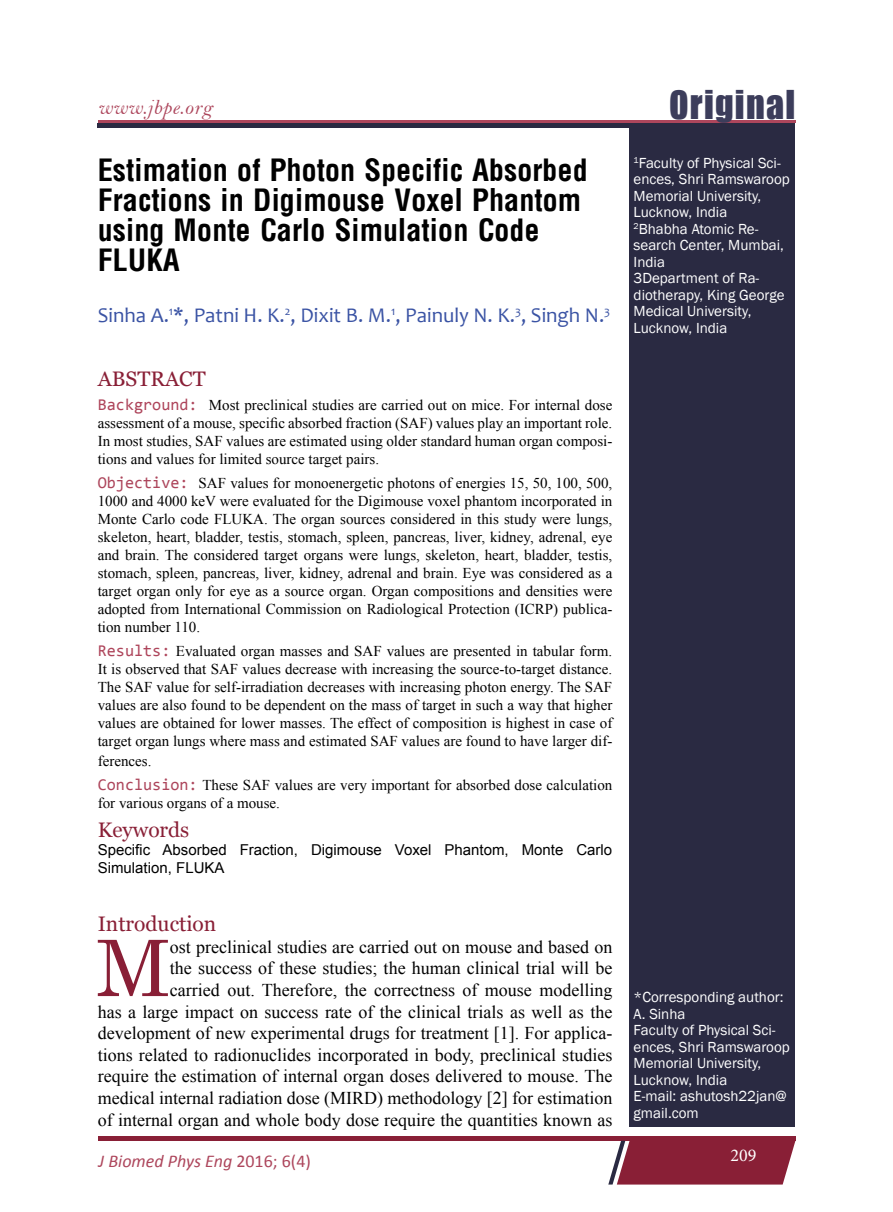
<style>
.page{position:relative;width:893px;height:1212px;background:#fff}
.page>*{position:absolute;margin:0;border:0;box-sizing:border-box;transform-origin:0 0}
.t1{font:77.85px "Century Schoolbook";color:#891f36}
.t2{font:40.5px "Billboard";letter-spacing:.03em;color:#3c3d5b}
.t3{font:700 30px/30px "Arena Condensed";color:#000}
.t4{font:21px "Candara";color:#3a53a4}
.t5{font:21px "Georgia";color:#891f36}
.t6{font:21px "Bell MT Italic";letter-spacing:.03em;color:#ad465c}
.t7{font:18px/21.6px "Times New Roman";color:#000;text-align:right}
.t8{font:italic 18px "Calibri";color:#ad465c}
.t9{font:18px "Minion Pro";color:#fff}
.t10{font:15px/18px "Times New Roman";color:#000;text-align:justify}
.t11{font:15px/16.5px "Franklin Gothic";color:#fff}
.t12{font:15px/18px "Arial";color:#000}
.s1{font-family:"Consolas";font-size:16.5px;color:#ae455b}
.s2{font-family:"Consolas";font-size:16.5px;color:#ad465c}
.s3{font-style:normal}
</style>
<div class="page">
<div style="left:98px;top:1136px;width:697px;height:5px;background:#891f36"></div>
<svg style="left:608px;top:1141px;width:187px;height:43px;background:#913348"></svg>
<hr style="left:98px;top:120px;width:698px;height:2px;background:#ad465c">
<div style="left:629px;top:126px;width:166px;height:1001px;background:#2a2a42"></div>
<div style="left:98px;top:123px;width:697px;height:5px;background:#2a2a42"></div>
<h3 class="t6" style="left:98px;top:94px;width:116px">www.jbpe.org</h3>
<h3 class="t3" style="left:98px;top:155px;width:492px">Estimation of Photon Specific Absorbed<br>Fractions in Digimouse Voxel Phantom using Monte Carlo Simulation Code<br>FLUKA</h3>
<h3 class="t4" style="left:98px;top:302px;width:514px">Sinha A.<sup>1</sup>*, Patni H. K.<sup>2</sup>, Dixit B. M.<sup>1</sup>, Painuly N. K.<sup>3</sup>, Singh N.<sup>3</sup></h3>
<h3 class="t5" style="left:98px;top:366px;width:109px">ABSTRACT</h3>
<p class="t10" style="left:98px;top:396px;width:516px"><span class="s1">Background:</span> Most preclinical studies are carried out on mice. For internal dose assessment of a mouse, specific absorbed fraction (SAF) values play an important role.<br>In most studies, SAF values are estimated using older standard human organ composi&shy;tions and values for limited source target pairs.</p>
<p class="t10" style="left:98px;top:474px;width:516px"><span class="s2">Objective</span><span class="s1">:</span> SAF values for monoenergetic photons of energies 15, 50, 100, 500, 1000 and 4000 keV were evaluated for the Digimouse voxel phantom incorporated in Monte Carlo code FLUKA. The organ sources considered in this study were lungs, skeleton, heart, bladder, testis, stomach, spleen, pancreas, liver, kidney, adrenal, eye and brain. The considered target organs were lungs, skeleton, heart, bladder, testis, stomach, spleen, pancreas, liver, kidney, adrenal and brain. Eye was considered as a target organ only for eye as a source organ. Organ compositions and densities were adopted from International Commission on Radiological Protection (ICRP) publica&shy;tion number 110.</p>
<p class="t10" style="left:98px;top:642px;width:516px"><span class="s1">Results:</span> Evaluated organ masses and SAF values are presented in tabular form.<br>It is observed that SAF values decrease with increasing the source-to-target distance.<br>The SAF value for self-irradiation decreases with increasing photon energy. The SAF values are also found to be dependent on the mass of target in such a way that higher values are obtained for lower masses. The effect of composition is highest in case of target organ lungs where mass and estimated SAF values are found to have larger dif-</p>
<p class="t10" style="left:98px;top:749px;width:516px;line-height:24px">ferences.<br><span class="s2">Conclusion:</span> These SAF values are very important for absorbed dose calculation</p>
<p class="t10" style="left:98px;top:794px;width:184px">for various organs of a mouse.</p>
<h3 class="t5" style="left:98px;top:817px;width:93px">Keywords</h3>
<p class="t12" style="left:98px;top:841px;width:516px">Specific Absorbed Fraction, Digimouse Voxel Phantom, Monte Carlo<br>Simulation, FLUKA</p>
<h3 class="t5" style="left:98px;top:911px;width:120px">Introduction</h3>
<h1 class="t1" style="left:97px;top:919px;width:75px">M</h1>
<p class="t7" style="left:98px;top:936px;width:516px">ost preclinical studies are carried out on mouse and based on<br>the success of these studies; the human clinical trial will be<br>carried out. Therefore, the correctness of mouse modelling<br>has a large impact on success rate of the clinical trials as well as the development of new experimental drugs for treatment [1]. For applica&shy;tions related to radionuclides incorporated in body, preclinical studies require the estimation of internal organ doses delivered to mouse. The medical internal radiation dose (MIRD) methodology [2] for estimation of internal organ and whole body dose require the quantities known as</p>
<p class="t8" style="left:99px;top:1148px;width:214px">J Biomed Phys Eng <span class="s3">2016; 6(4)</span></p>
<h2 class="t2" style="left:669px;top:83px;width:128px">Original</h2>
<p class="t11" style="left:634px;top:155px;width:158px"><sup>1</sup>Faculty of Physical Sci&shy;ences, Shri Ramswaroop<br>Memorial University,<br>Lucknow, India<br><sup>2</sup>Bhabha Atomic Re&shy;search Center, Mumbai,<br>India<br>3Department of Ra&shy;diotherapy, King George<br>Medical University,<br>Lucknow, India</p>
<p class="t11" style="left:634px;top:989px;width:158px">*Corresponding author:<br>A. Sinha<br>Faculty of Physical Sci&shy;ences, Shri Ramswaroop<br>Memorial University,<br>Lucknow, India<br>E-mail: ashutosh22jan@ gmail.com</p>
<p class="t9" style="left:730px;top:1143px;width:27px">209</p>
</div>
